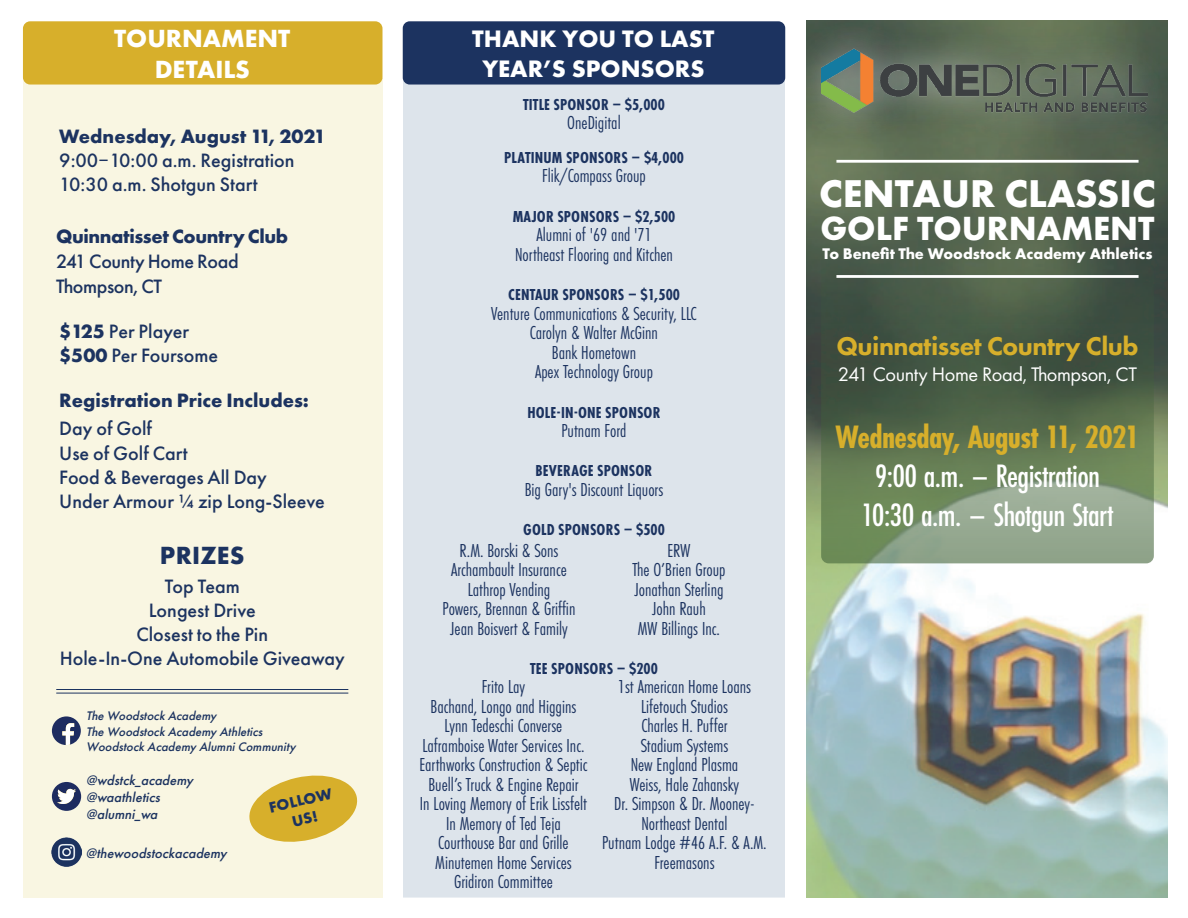
<style>
.page{position:relative;width:1188px;height:918px;background:#fff}
.page>*{position:absolute;margin:0;border:0;box-sizing:border-box;transform-origin:0 0}
.t1{font:700 40.2px "Futura PT";color:#fff}
.t2{font:700 34.8px "Futura PT";color:#fff}
.t3{font:500 33.6px/39px "Futura PT Cond";letter-spacing:-.02em;color:#fff;text-align:center}
.t4{font:700 33.6px "Futura PT Cond";letter-spacing:-.02em;color:#d7af2b}
.t5{font:800 26.7px "Futura PT";letter-spacing:-.02em;color:#d7af2b}
.t6{font:700 25.8px/30.9px "Futura PT";color:#fff;text-align:center}
.t7{font:700 25.8px "Futura PT";letter-spacing:.01em;color:#1c3360}
.t8{font:700 24.75px/29.7px "Futura PT";color:#fff;text-align:center}
.t9{font:20.4px "Futura PT";letter-spacing:-.02em;color:#fff}
.t10{font:500 20.1px/24.2px "Futura PT";color:#1c3360}
.t11{font:500 20.1px/25.2px "Futura PT";letter-spacing:-.02em;color:#1c3360}
.t12{font:700 20.1px "Futura PT";color:#1c3360}
.t13{font:700 20.1px "Futura PT";letter-spacing:-.02em;color:#1c3360}
.t14{font:19.5px/19.5px "Futura PT Cond";color:#1c3360;text-align:center}
.t15{font:700 16.5px "Futura PT Cond";letter-spacing:.01em;color:#1c3360}
.t16{font:700 16.05px "Futura PT";color:#fff}
.t17{font:700 15.75px/18.9px "Futura PT";color:#1c3360;text-align:center}
.t18{font:italic 500 14.4px/17.2px "Futura PT";color:#1c3360}
.t19{font:italic 500 12.9px/15.5px "Futura PT";color:#1c3360}
.s1{font-weight:700}
.s2{font-family:"Futura PT Cond"}
</style>
<div class="page">
<img style="left:806px;top:146px;width:362px;height:752px">
<div style="left:403px;top:81px;width:382px;height:817px;background:#dde4eb"></div>
<svg style="left:821px;top:146px;width:333px;height:417px;background:#5b6e55"></svg>
<div style="left:403px;top:21px;width:382px;height:64px;background:#1c3360;border-radius:7px"></div>
<div style="left:23px;top:78px;width:359px;height:820px;background:#f9f6e2"></div>
<svg style="left:52px;top:716px;width:29px;height:29px"></svg>
<img style="left:62px;top:723px;width:12px;height:22px">
<div style="left:52px;top:782px;width:29px;height:29px;background:#1e2c60;border-radius:50%"></div>
<img style="left:57px;top:789px;width:19px;height:15px">
<hr style="left:56px;top:689px;width:292px;height:1px;background:#1c3360">
<hr style="left:56px;top:693px;width:292px;height:1px;background:#1c3360">
<svg style="left:249px;top:775px;width:109px;height:67px"></svg>
<div style="left:787px;top:18px;width:392px;height:128px;background:#fff;opacity:.6"></div>
<img style="left:821px;top:44px;width:327px;height:73px">
<hr style="left:836px;top:160px;width:303px;height:3px;background:#fff">
<hr style="left:836px;top:275px;width:303px;height:3px;background:#fff">
<div style="left:23px;top:21px;width:360px;height:64px;background:#d7af2b;border-radius:7px"></div>
<img style="left:52px;top:837px;width:29px;height:30px">
<h3 class="t6" style="left:114px;top:22px;width:178px">TOURNAMENT<br>DETAILS</h3>
<p class="t8" style="left:472px;top:24px;width:244px">THANK YOU TO LAST<br>YEAR’S SPONSORS</p>
<p class="t10" style="left:59px;top:124px;width:268px"><span class="s1">Wednesday, August 11, 2021<br></span>9:00<span class="s2">–</span>10:00 a.m. Registration<br>10:30 a.m. Shotgun Start</p>
<p class="t13" style="left:56px;top:223px;width:233px">Quinnatisset Country Club</p>
<p class="t11" style="left:56px;top:249px;width:184px">241 County Home Road<br>Thompson, CT</p>
<p class="t10" style="left:59px;top:319px;width:160px"><span class="s1">$125</span> Per Player <span class="s1">$500</span> Per Foursome</p>
<p class="t12" style="left:59px;top:387px;width:251px">Registration Price Includes:</p>
<p class="t10" style="left:59px;top:417px;width:267px">Day of Golf<br>Use of Golf Cart<br>Food &amp; Beverages All Day<br>Under Armour ¼ zip Long-Sleeve</p>
<h3 class="t7" style="left:160px;top:539px;width:86px">PRIZES</h3>
<p class="t10" style="left:60px;top:574px;width:287px;text-align:center">Top Team<br>Longest Drive<br>Closest to the Pin<br>Hole-In-One Automobile Giveaway</p>
<p class="t19" style="left:86px;top:708px;width:214px">The Woodstock Academy<br>The Woodstock Academy Athletics<br>Woodstock Academy AlumniCommunity</p>
<p class="t18" style="left:86px;top:771px;width:111px">@wdstck_academy @waathletics @alumni_wa</p>
<p class="t18" style="left:86px;top:844px;width:145px">@thewoodstockacademy</p>
<p class="t17" style="left:267px;top:798px;width:66px;rotate:-13deg">FOLLOW<br>US!</p>
<p class="t15" style="left:523px;top:95px;width:143px">TITLE SPONSOR – $5,000</p>
<p class="t14" style="left:567px;top:113px;width:55px">OneDigital</p>
<p class="t15" style="left:504px;top:148px;width:181px">PLATINUM SPONSORS – $4,000</p>
<p class="t14" style="left:542px;top:166px;width:105px">Flik/Compass Group</p>
<p class="t15" style="left:513px;top:207px;width:164px">MAJOR SPONSORS – $2,500</p>
<p class="t14" style="left:515px;top:225px;width:159px">Alumni of '69 and '71<br>Northeast Flooring and Kitchen</p>
<p class="t15" style="left:508px;top:285px;width:173px">CENTAUR SPONSORS – $1,500</p>
<p class="t14" style="left:491px;top:303px;width:207px">Venture Communications &amp; Security, LLC<br>Carolyn &amp; Walter McGinn<br>Bank Hometown<br>Apex Technology Group</p>
<p class="t15" style="left:527px;top:403px;width:135px">HOLE-IN-ONE SPONSOR</p>
<p class="t14" style="left:561px;top:421px;width:67px">Putnam Ford</p>
<p class="t15" style="left:536px;top:461px;width:118px">BEVERAGE SPONSOR</p>
<p class="t14" style="left:525px;top:480px;width:140px">Big Gary's Discount Liquors</p>
<p class="t15" style="left:523px;top:520px;width:143px">GOLD SPONSORS – $500</p>
<p class="t14" style="left:443px;top:540px;width:134px">R.M. Borski &amp; Sons<br>Archambault Insurance<br>Lathrop Vending<br>Powers, Brennan &amp; Griffin<br>Jean Boisvert &amp; Family</p>
<p class="t14" style="left:633px;top:540px;width:94px">ERW<br>The O’Brien Group<br>Jonathan Sterling<br>John Rauh<br>MW Billings Inc.</p>
<p class="t15" style="left:530px;top:659px;width:129px">TEE SPONSORS – $200</p>
<p class="t14" style="left:419px;top:677px;width:170px">Frito Lay<br>Bachand, Longo and Higgins<br>Lynn Tedeschi Converse<br>Laframboise Water Services Inc.<br>Earthworks Construction &amp; Septic<br>Buell’s Truck &amp; Engine Repair<br>In Loving Memory of Erik Lissfelt<br>In Memory of Ted Teja<br>Courthouse Bar and Grille<br>Minutemen Home Services<br>Gridiron Committee</p>
<p class="t14" style="left:602px;top:677px;width:166px">1st American Home Loans<br>Lifetouch Studios<br>Charles H. Puffer<br>Stadium Systems<br>New England Plasma<br>Weiss, Hale Zahansky<br>Dr. Simpson &amp; Dr. Mooney-<br>Northeast Dental<br>Putnam Lodge #46 A.F. &amp; A.M.<br>Freemasons</p>
<h1 class="t1" style="left:819px;top:168px;width:338px">CENTAUR CLASSIC</h1>
<h2 class="t2" style="left:820px;top:206px;width:336px">GOLF TOURNAMENT</h2>
<p class="t16" style="left:822px;top:243px;width:332px">To Benefit The Woodstock Academy Athletics</p>
<h3 class="t5" style="left:836px;top:330px;width:304px">Quinnatisset Country Club</h3>
<p class="t9" style="left:838px;top:362px;width:301px">241 County Home Road, Thompson, CT</p>
<h3 class="t4" style="left:835px;top:417px;width:306px">Wednesday, August 11, 2021</h3>
<h3 class="t3" style="left:861px;top:456px;width:254px">9:00 a.m. – Registration<br>10:30 a.m. – Shotgun Start</h3>
</div>
